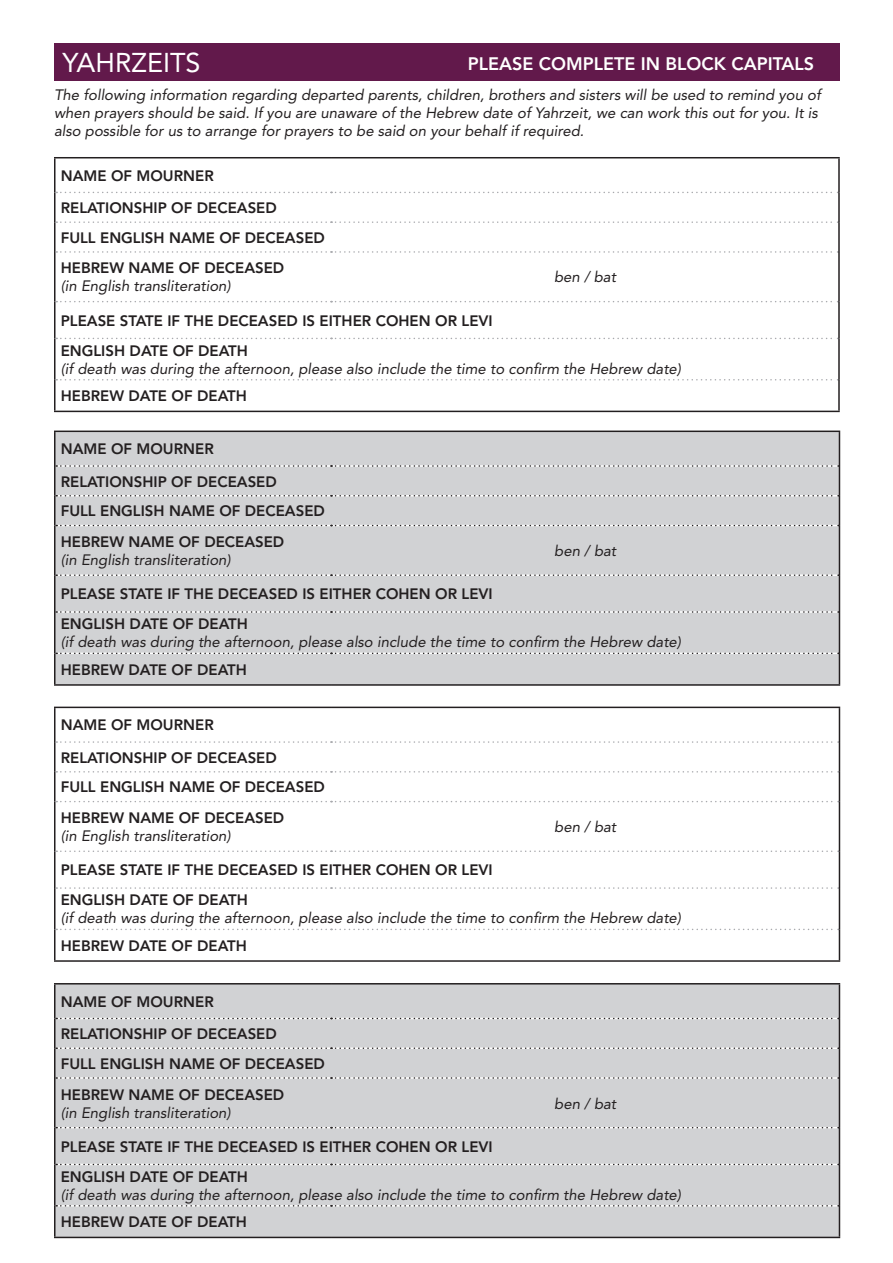
<style>
.page{position:relative;width:893px;height:1263px;background:#fff}
.page>*{position:absolute;margin:0;border:0;box-sizing:border-box;transform-origin:0 0}
.t1{font:27px "Avenir LT Std";color:#fff}
.t2{font:800 18px "Avenir LT Std";color:#fff}
.t3{font:italic 15px/18px "Avenir LT Std";color:#231f20}
.t4{font:800 15px/32.2px "Avenir LT Std";color:#231f20}
</style>
<div class="page">
<div style="left:54px;top:43px;width:785px;height:38px;background:#62194b"></div>
<hr style="left:54px;top:157px;width:277px;height:1px;background:#231f20">
<hr style="left:54px;top:158px;width:2px;height:34px;background:#231f20">
<hr style="left:331px;top:157px;width:509px;height:1px;background:#231f20">
<hr style="left:54px;top:192px;width:2px;height:30px;background:#231f20">
<hr style="left:54px;top:222px;width:2px;height:30px;background:#231f20">
<hr style="left:54px;top:252px;width:2px;height:50px;background:#231f20">
<hr style="left:54px;top:302px;width:2px;height:36px;background:#231f20">
<hr style="left:54px;top:338px;width:2px;height:42px;background:#231f20">
<hr style="left:54px;top:380px;width:2px;height:31px;background:#231f20">
<hr style="left:54px;top:411px;width:277px;height:1px;background:#231f20">
<hr style="left:331px;top:411px;width:509px;height:1px;background:#231f20">
<svg style="left:56px;top:192px;width:782px;height:1px"></svg>
<svg style="left:56px;top:221px;width:782px;height:2px"></svg>
<svg style="left:56px;top:251px;width:782px;height:2px"></svg>
<svg style="left:56px;top:301px;width:782px;height:1px"></svg>
<svg style="left:56px;top:338px;width:782px;height:1px"></svg>
<svg style="left:56px;top:379px;width:782px;height:1px"></svg>
<hr style="left:838px;top:158px;width:2px;height:34px;background:#231f20">
<hr style="left:838px;top:192px;width:2px;height:30px;background:#231f20">
<hr style="left:838px;top:222px;width:2px;height:30px;background:#231f20">
<hr style="left:838px;top:252px;width:2px;height:50px;background:#231f20">
<hr style="left:838px;top:302px;width:2px;height:36px;background:#231f20">
<hr style="left:838px;top:338px;width:2px;height:42px;background:#231f20">
<hr style="left:838px;top:380px;width:2px;height:31px;background:#231f20">
<div style="left:56px;top:432px;width:783px;height:252px;background:#d1d2d4"></div>
<svg style="left:56px;top:465px;width:783px;height:2px"></svg>
<svg style="left:56px;top:574px;width:783px;height:2px"></svg>
<svg style="left:56px;top:611px;width:783px;height:2px"></svg>
<svg style="left:56px;top:653px;width:783px;height:1px"></svg>
<hr style="left:54px;top:431px;width:277px;height:1px;background:#231f20">
<hr style="left:54px;top:432px;width:2px;height:34px;background:#231f20">
<hr style="left:331px;top:431px;width:509px;height:1px;background:#231f20">
<hr style="left:839px;top:432px;width:1px;height:34px;background:#231f20">
<hr style="left:54px;top:466px;width:2px;height:30px;background:#231f20">
<hr style="left:839px;top:466px;width:1px;height:30px;background:#231f20">
<hr style="left:54px;top:496px;width:2px;height:29px;background:#231f20">
<svg style="left:56px;top:495px;width:784px;height:31px;background:#d0d0d2"></svg>
<hr style="left:54px;top:525px;width:2px;height:50px;background:#231f20">
<hr style="left:839px;top:525px;width:1px;height:50px;background:#231f20">
<hr style="left:54px;top:575px;width:2px;height:37px;background:#231f20">
<hr style="left:839px;top:575px;width:1px;height:37px;background:#231f20">
<hr style="left:54px;top:612px;width:2px;height:41px;background:#231f20">
<hr style="left:839px;top:612px;width:1px;height:41px;background:#231f20">
<hr style="left:54px;top:653px;width:2px;height:31px;background:#231f20">
<hr style="left:839px;top:653px;width:1px;height:31px;background:#231f20">
<hr style="left:54px;top:684px;width:277px;height:2px;background:#231f20">
<hr style="left:331px;top:684px;width:509px;height:2px;background:#231f20">
<hr style="left:54px;top:707px;width:277px;height:1px;background:#231f20">
<hr style="left:54px;top:708px;width:2px;height:34px;background:#231f20">
<hr style="left:331px;top:707px;width:509px;height:1px;background:#231f20">
<hr style="left:54px;top:742px;width:2px;height:30px;background:#231f20">
<hr style="left:54px;top:772px;width:2px;height:29px;background:#231f20">
<hr style="left:54px;top:801px;width:2px;height:50px;background:#231f20">
<hr style="left:54px;top:851px;width:2px;height:37px;background:#231f20">
<hr style="left:54px;top:888px;width:2px;height:41px;background:#231f20">
<hr style="left:54px;top:929px;width:2px;height:31px;background:#231f20">
<hr style="left:54px;top:960px;width:277px;height:2px;background:#231f20">
<hr style="left:331px;top:960px;width:509px;height:2px;background:#231f20">
<svg style="left:56px;top:741px;width:783px;height:2px"></svg>
<svg style="left:56px;top:850px;width:783px;height:2px"></svg>
<svg style="left:56px;top:887px;width:783px;height:2px"></svg>
<svg style="left:56px;top:929px;width:783px;height:1px"></svg>
<hr style="left:839px;top:708px;width:1px;height:34px;background:#231f20">
<hr style="left:839px;top:742px;width:1px;height:30px;background:#231f20">
<svg style="left:56px;top:771px;width:784px;height:31px"></svg>
<hr style="left:839px;top:801px;width:1px;height:50px;background:#231f20">
<hr style="left:839px;top:851px;width:1px;height:37px;background:#231f20">
<hr style="left:839px;top:888px;width:1px;height:41px;background:#231f20">
<hr style="left:839px;top:929px;width:1px;height:31px;background:#231f20">
<div style="left:56px;top:984px;width:783px;height:253px;background:#d1d2d4"></div>
<svg style="left:56px;top:1018px;width:783px;height:1px"></svg>
<svg style="left:56px;top:1047px;width:783px;height:2px"></svg>
<svg style="left:56px;top:1077px;width:783px;height:2px"></svg>
<svg style="left:56px;top:1127px;width:783px;height:1px"></svg>
<svg style="left:56px;top:1164px;width:783px;height:1px"></svg>
<svg style="left:56px;top:1205px;width:783px;height:1px"></svg>
<hr style="left:54px;top:983px;width:277px;height:1px;background:#231f20">
<hr style="left:54px;top:984px;width:2px;height:34px;background:#231f20">
<hr style="left:331px;top:983px;width:509px;height:1px;background:#231f20">
<hr style="left:839px;top:984px;width:1px;height:34px;background:#231f20">
<hr style="left:54px;top:1018px;width:2px;height:30px;background:#231f20">
<hr style="left:839px;top:1018px;width:1px;height:30px;background:#231f20">
<hr style="left:54px;top:1048px;width:2px;height:30px;background:#231f20">
<hr style="left:839px;top:1048px;width:1px;height:30px;background:#231f20">
<hr style="left:54px;top:1078px;width:2px;height:50px;background:#231f20">
<hr style="left:839px;top:1078px;width:1px;height:50px;background:#231f20">
<hr style="left:54px;top:1128px;width:2px;height:36px;background:#231f20">
<hr style="left:839px;top:1128px;width:1px;height:36px;background:#231f20">
<hr style="left:54px;top:1164px;width:2px;height:42px;background:#231f20">
<hr style="left:839px;top:1164px;width:1px;height:42px;background:#231f20">
<hr style="left:54px;top:1206px;width:2px;height:31px;background:#231f20">
<hr style="left:839px;top:1206px;width:1px;height:31px;background:#231f20">
<hr style="left:54px;top:1237px;width:277px;height:1px;background:#231f20">
<hr style="left:331px;top:1237px;width:509px;height:1px;background:#231f20">
<h1 class="t1" style="left:63px;top:47px;width:140px">YAHRZEITS</h1>
<p class="t2" style="left:468px;top:53px;width:348px">PLEASE COMPLETE IN BLOCK CAPITALS</p>
<p class="t3" style="left:54px;top:86px;width:768px">The following information regarding departed parents, children, brothers and sisters will be used to remind you of when prayers should be said. If you are unaware of the Hebrew date of Yahrzeit, we can work this out for you. It is also possible for us to arrange for prayers to be said on your behalf if required.</p>
<p class="t4" style="left:61px;top:159px;width:218px">NAME OF MOURNER<br>RELATIONSHIP OF DECEASED</p>
<p class="t4" style="left:61px;top:222px;width:266px;line-height:30.8px">FULL ENGLISH NAME OF DECEASED<br>HEBREW NAME OF DECEASED</p>
<p class="t3" style="left:61px;top:278px;width:172px">(in English transliteration)</p>
<p class="t3" style="left:554px;top:269px;width:63px">ben / bat</p>
<p class="t4" style="left:61px;top:305px;width:433px;line-height:30px">PLEASE STATE IF THE DECEASED IS EITHER COHEN OR LEVI<br>ENGLISH DATE OF DEATH</p>
<p class="t3" style="left:61px;top:360px;width:622px">(if death was during the afternoon, please also include the time to confirm the Hebrew date)</p>
<p class="t4" style="left:61px;top:380px;width:188px">HEBREW DATE OF DEATH</p>
<p class="t4" style="left:61px;top:433px;width:218px">NAME OF MOURNER<br>RELATIONSHIP OF DECEASED</p>
<p class="t4" style="left:61px;top:496px;width:266px;line-height:30.8px">FULL ENGLISH NAME OF DECEASED<br>HEBREW NAME OF DECEASED</p>
<p class="t3" style="left:61px;top:551px;width:172px">(in English transliteration)</p>
<p class="t3" style="left:554px;top:542px;width:63px">ben / bat</p>
<p class="t4" style="left:61px;top:579px;width:433px;line-height:30px">PLEASE STATE IF THE DECEASED IS EITHER COHEN OR LEVI<br>ENGLISH DATE OF DEATH</p>
<p class="t3" style="left:61px;top:633px;width:622px">(if death was during the afternoon, please also include the time to confirm the Hebrew date)</p>
<p class="t4" style="left:61px;top:653px;width:188px">HEBREW DATE OF DEATH</p>
<p class="t4" style="left:61px;top:709px;width:218px">NAME OF MOURNER<br>RELATIONSHIP OF DECEASED</p>
<p class="t4" style="left:61px;top:772px;width:266px;line-height:30.8px">FULL ENGLISH NAME OF DECEASED<br>HEBREW NAME OF DECEASED</p>
<p class="t3" style="left:61px;top:827px;width:172px">(in English transliteration)</p>
<p class="t3" style="left:554px;top:818px;width:63px">ben / bat</p>
<p class="t4" style="left:61px;top:855px;width:433px;line-height:30px">PLEASE STATE IF THE DECEASED IS EITHER COHEN OR LEVI<br>ENGLISH DATE OF DEATH</p>
<p class="t3" style="left:61px;top:909px;width:622px">(if death was during the afternoon, please also include the time to confirm the Hebrew date)</p>
<p class="t4" style="left:61px;top:929px;width:188px">HEBREW DATE OF DEATH</p>
<p class="t4" style="left:61px;top:985px;width:218px">NAME OF MOURNER<br>RELATIONSHIP OF DECEASED</p>
<p class="t4" style="left:61px;top:1048px;width:266px;line-height:30.8px">FULL ENGLISH NAME OF DECEASED<br>HEBREW NAME OF DECEASED</p>
<p class="t3" style="left:61px;top:1103px;width:172px">(in English transliteration)</p>
<p class="t3" style="left:554px;top:1094px;width:63px">ben / bat</p>
<p class="t4" style="left:61px;top:1131px;width:433px;line-height:30px">PLEASE STATE IF THE DECEASED IS EITHER COHEN OR LEVI<br>ENGLISH DATE OF DEATH</p>
<p class="t3" style="left:61px;top:1186px;width:622px">(if death was during the afternoon, please also include the time to confirm the Hebrew date)</p>
<p class="t4" style="left:61px;top:1206px;width:188px">HEBREW DATE OF DEATH</p>
</div>
